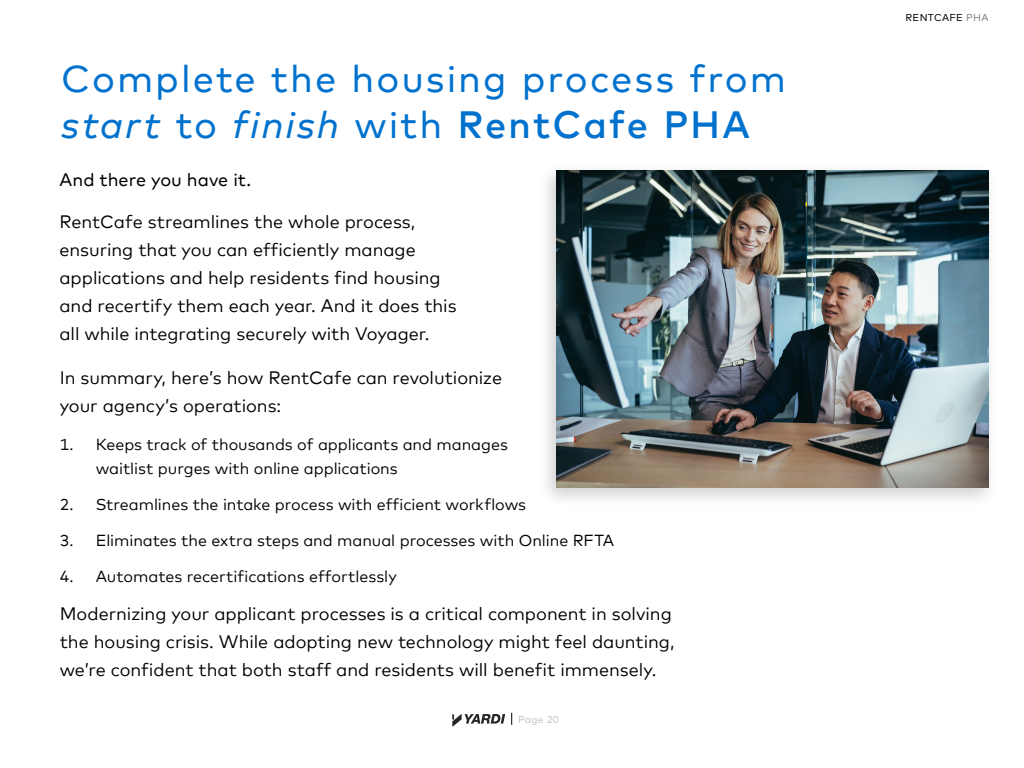
<style>
.page{position:relative;width:1024px;height:768px;background:#fff}
.page>*{position:absolute;margin:0;border:0;box-sizing:border-box;transform-origin:0 0}
.t1{font:38px/46px "Mark Offc Pro";letter-spacing:.055em;color:#0072ce}
.Body_Paragraph_1{font:18px/28px "Mark Offc Pro";color:#000}
.Body_Paragraph_1-2{font:18px "Mark Offc Pro";color:#000}
.Body_Paragraph_1-3{font:16px/24px "Mark Offc Pro";color:#000}
.t2{font:10px "Mark Offc Pro";letter-spacing:.03em;color:#000}
.t3{font:10px "Mark Offc Pro";letter-spacing:.03em;color:#bfbfbf}
.s1{font-style:italic}
.s2{font-weight:500}
.s3{color:#808080}
</style>
<div class="page">
<div style="left:538px;top:162px;width:461px;height:347px;background:#000;opacity:.19"></div>
<img style="left:556px;top:170px;width:432px;height:318px">
<svg style="left:452px;top:714px;width:53px;height:13px"></svg>
<svg style="left:511px;top:713px;width:1px;height:12px"></svg>
<h3 class="t1" style="left:61px;top:53px;width:726px">Complete the housing process from <span class="s1">start</span> to <span class="s1">finish</span> with <span class="s2">RentCafe PHA</span></h3>
<p class="Body_Paragraph_1-2" style="left:60px;top:166px;width:193px">And there you have it.</p>
<p class="Body_Paragraph_1" style="left:60px;top:206px;width:399px">RentCafe streamlines the whole process, ensuring that you can efficiently manage applications and help residents find housing and recertify them each year. And it does this all while integrating securely with Voyager.</p>
<p class="Body_Paragraph_1" style="left:60px;top:362px;width:444px">In summary, here’s how RentCafe can revolutionize your agency’s operations:</p>
<p class="Body_Paragraph_1-3" style="left:96px;top:431px;width:414px;text-indent:-36px">1. Keeps track of thousands of applicants and manages waitlist purges with online applications</p>
<p class="Body_Paragraph_1-3" style="left:60px;top:491px;width:468px">2. Streamlines the intake process with efficient workflows</p>
<p class="Body_Paragraph_1-3" style="left:60px;top:527px;width:556px">3. Eliminates the extra steps and manual processes with Online RFTA</p>
<p class="Body_Paragraph_1-3" style="left:60px;top:563px;width:339px">4. Automates recertifications effortlessly</p>
<p class="Body_Paragraph_1" style="left:60px;top:598px;width:616px">Modernizing your applicant processes is a critical component in solving the housing crisis. While adopting new technology might feel daunting, we’re confident that both staff and residents will benefit immensely.</p>
<p class="t3" style="left:518px;top:712px;width:42px">Page 20</p>
<p class="t2" style="left:906px;top:10px;width:84px">RENTCAFE <span class="s3">PHA</span></p>
</div>
